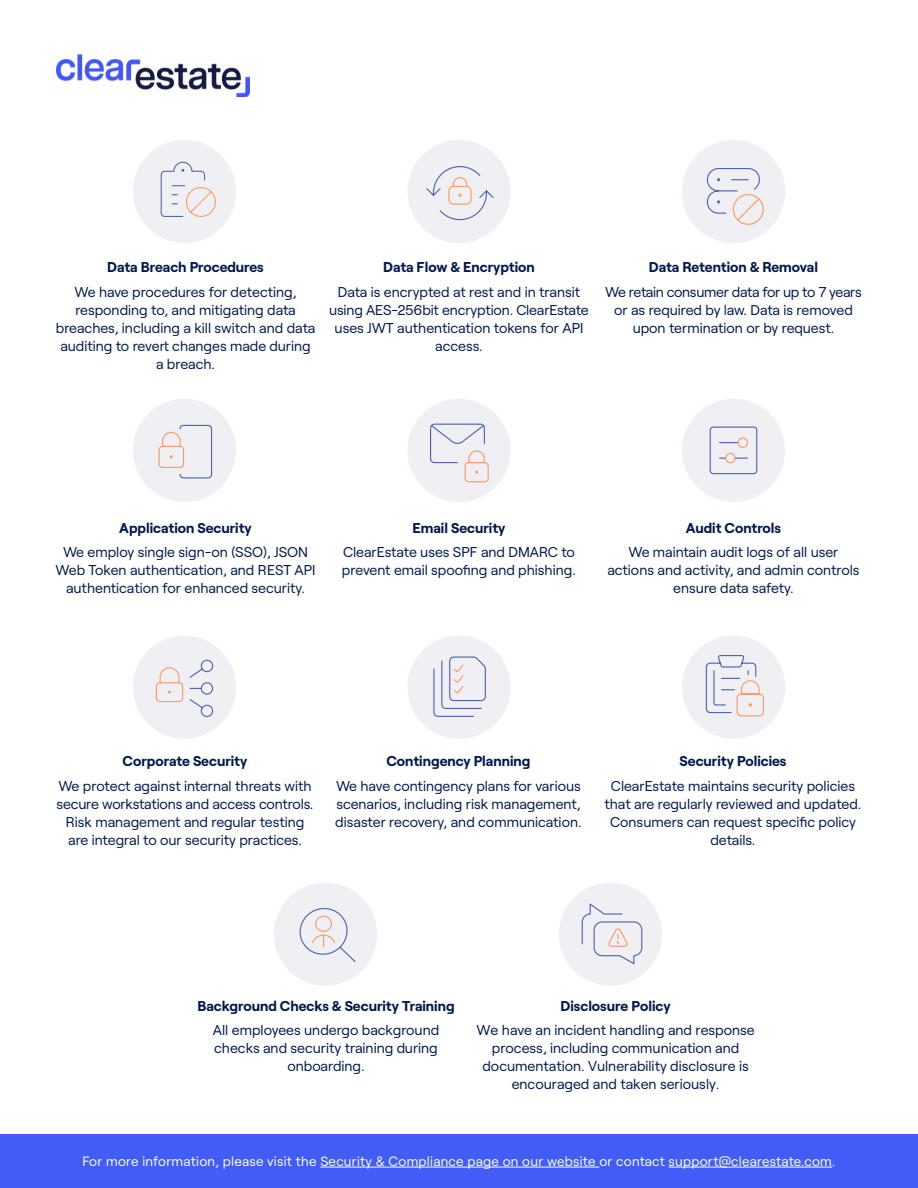
<style>
.page{position:relative;width:918px;height:1188px;background:#fff}
.page>*{position:absolute;margin:0;border:0;box-sizing:border-box;transform-origin:0 0}
.t1{font:14.25px/18px "Roobert";color:#00174d;text-align:center}
.t2{font:700 14.25px "Roobert";color:#00174d}
.t3{font:13.5px "Roobert";letter-spacing:.02em;color:#fff}
</style>
<div class="page">
<div style="left:133px;top:399px;width:103px;height:103px;background:#f0eff3;border-radius:50%"></div>
<svg style="left:158px;top:431px;width:27px;height:37px"></svg>
<div style="left:179px;top:425px;width:33px;height:53px;border:1px solid #4f63ae;border-radius:3px"></div>
<div style="left:407px;top:399px;width:104px;height:103px;background:#f0eff3;border-radius:50%"></div>
<svg style="left:430px;top:423px;width:59px;height:60px"></svg>
<div style="left:682px;top:399px;width:103px;height:103px;background:#f0eff3;border-radius:50%"></div>
<svg style="left:709px;top:426px;width:49px;height:49px"></svg>
<div style="left:738px;top:437px;width:10px;height:11px;border:1px solid #f89b67;border-radius:50%"></div>
<div style="left:133px;top:140px;width:103px;height:103px;background:#f0eff3;border-radius:50%"></div>
<svg style="left:160px;top:161px;width:56px;height:56px"></svg>
<div style="left:407px;top:140px;width:104px;height:103px;background:#f0eff3;border-radius:50%"></div>
<svg style="left:426px;top:166px;width:68px;height:55px"></svg>
<div style="left:682px;top:140px;width:103px;height:103px;background:#f0eff3;border-radius:50%"></div>
<svg style="left:706px;top:168px;width:58px;height:57px"></svg>
<div style="left:133px;top:636px;width:103px;height:103px;background:#f0eff3;border-radius:50%"></div>
<svg style="left:155px;top:659px;width:59px;height:58px"></svg>
<div style="left:407px;top:636px;width:104px;height:103px;background:#f0eff3;border-radius:50%"></div>
<svg style="left:433px;top:656px;width:53px;height:61px"></svg>
<div style="left:682px;top:636px;width:103px;height:103px;background:#f0eff3;border-radius:50%"></div>
<svg style="left:705px;top:655px;width:59px;height:62px"></svg>
<div style="left:274px;top:883px;width:103px;height:103px;background:#f0eff3;border-radius:50%"></div>
<svg style="left:299px;top:908px;width:57px;height:54px"></svg>
<div style="left:559px;top:883px;width:103px;height:103px;background:#f0eff3;border-radius:50%"></div>
<svg style="left:581px;top:903px;width:62px;height:62px"></svg>
<div style="left:0;top:1134px;width:918px;height:54px;background:#425df6"></div>
<hr style="left:320px;top:1167px;width:279px;height:1px;background:#fff">
<hr style="left:669px;top:1167px;width:163px;height:1px;background:#fff">
<img style="left:56px;top:54px;width:194px;height:43px">
<p class="t2" style="left:107px;top:256px;width:158px">Data Breach Procedures</p>
<p class="t1" style="left:56px;top:282px;width:261px">We have procedures for detecting, responding to, and mitigating data breaches, including a kill switch and data auditing to revert changes made during a breach.</p>
<p class="t2" style="left:383px;top:256px;width:153px">Data Flow &amp; Encryption</p>
<p class="t1" style="left:329px;top:282px;width:261px">Data is encrypted at rest and in transit using AES-256bit encryption. ClearEstate uses JWT authentication tokens for API access.</p>
<p class="t2" style="left:649px;top:256px;width:171px">Data Retention &amp; Removal</p>
<p class="t1" style="left:605px;top:282px;width:258px">We retain consumer data for up to 7 years or as required by law. Data is removed upon termination or by request.</p>
<p class="t2" style="left:119px;top:516px;width:134px">Application Security</p>
<p class="t1" style="left:56px;top:542px;width:261px">We employ single sign-on (SSO), JSON<br>Web Token authentication, and REST API authentication for enhanced security.</p>
<p class="t2" style="left:412px;top:516px;width:95px">Email Security</p>
<p class="t1" style="left:342px;top:542px;width:236px;text-align:left">ClearEstate uses SPF and DMARC to prevent email spoofing and phishing.</p>
<p class="t2" style="left:686px;top:516px;width:97px">Audit Controls</p>
<p class="t1" style="left:607px;top:542px;width:254px">We maintain audit logs of all user actions and activity, and admin controls ensure data safety.</p>
<p class="t2" style="left:123px;top:750px;width:126px">Corporate Security</p>
<p class="t1" style="left:57px;top:776px;width:258px">We protect against internal threats with secure workstations and access controls.<br>Risk management and regular testing are integral to our security practices.</p>
<p class="t2" style="left:387px;top:750px;width:145px">Contingency Planning</p>
<p class="t1" style="left:335px;top:776px;width:248px;text-align:justify">We have contingency plans for various scenarios, including risk management, disaster recovery, and communication.</p>
<p class="t2" style="left:680px;top:750px;width:108px">Security Policies</p>
<p class="t1" style="left:604px;top:776px;width:259px">ClearEstate maintains security policies that are regularly reviewed and updated.<br>Consumers can request specific policy details.</p>
<p class="t2" style="left:197px;top:995px;width:259px">Background Checks &amp; Security Training</p>
<p class="t1" style="left:213px;top:1020px;width:228px">All employees undergo background checks and security training during onboarding.</p>
<p class="t2" style="left:561px;top:995px;width:112px">Disclosure Policy</p>
<p class="t1" style="left:476px;top:1020px;width:280px">We have an incident handling and response process, including communication and documentation. Vulnerability disclosure is encouraged and taken seriously.</p>
<p class="t3" style="left:82px;top:1151px;width:755px">For more information, please visit the Security &amp; Compliance page on our website or contact support@clearestate.com.</p>
</div>
